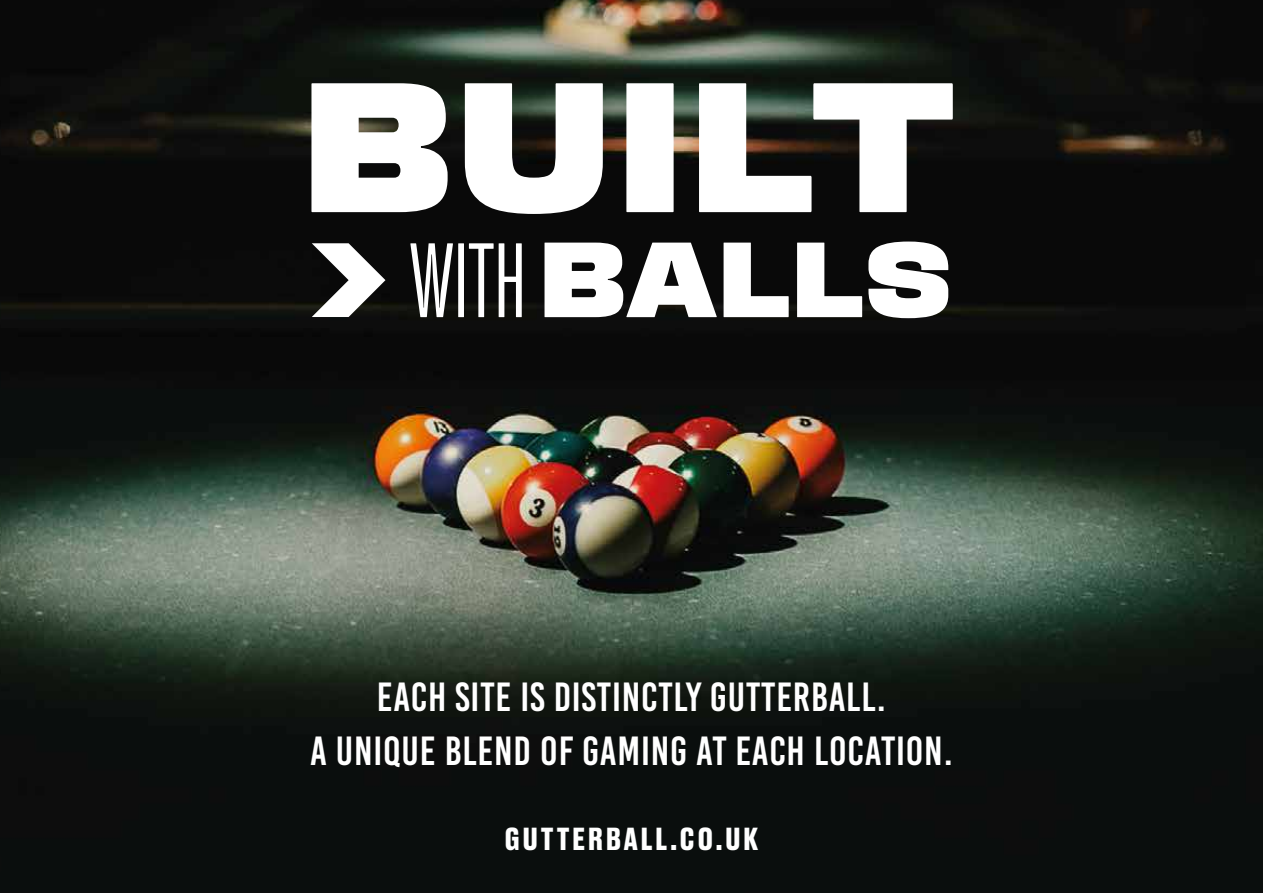
<style>
.page{position:relative;width:1263px;height:893px;background:#fff}
.page>*{position:absolute;margin:0;border:0;box-sizing:border-box;transform-origin:0 0}
.t1{font:900 expanded 181.5px "Fixture";letter-spacing:-.02em;color:#fff}
.t2{font:900 expanded 105px "Fixture";letter-spacing:-.02em;color:#fff}
.t3{font:40.5px/54px "Bebas Kai";letter-spacing:.02em;color:#fff;text-align:center}
.t4{font:700 30px "Druk Text Cyr";letter-spacing:.08em;color:#fff}
.s1{font-weight:300;font-stretch:condensed}
</style>
<div class="page">
<img style="left:0;top:0;width:1263px;height:893px">
<svg style="left:312px;top:243px;width:73px;height:74px"></svg>
<h1 class="t1" style="left:297px;top:27px;width:659px">BUILT</h1>
<h2 class="t2" style="left:409px;top:210px;width:547px"><span class="s1">WITH</span> BALLS</h2>
<p class="t3" style="left:310px;top:670px;width:644px">EACH SITE IS DISTINCTLY GUTTERBALL.<br>A UNIQUE BLEND OF GAMING AT EACH LOCATION.</p>
<p class="t4" style="left:505px;top:816px;width:255px">GUTTERBALL.CO.UK</p>
</div>
